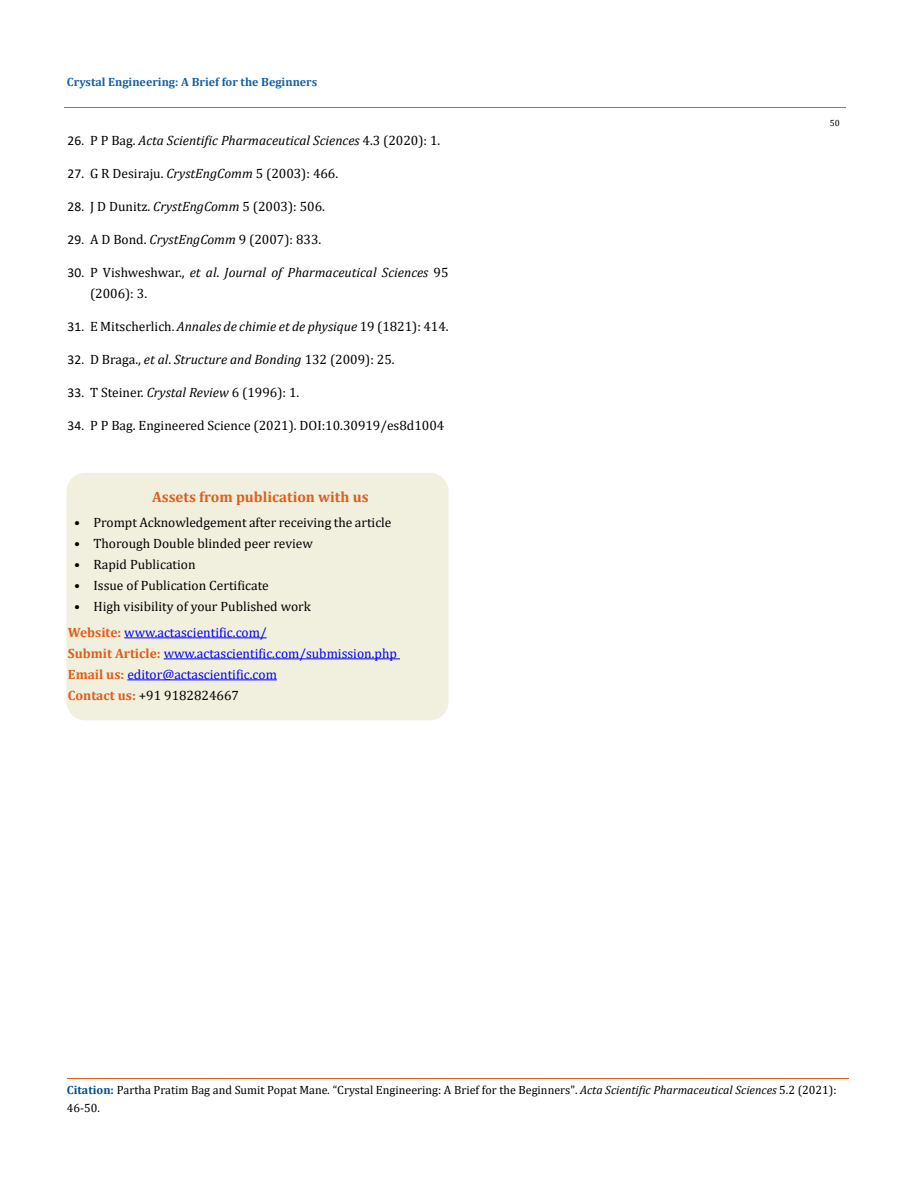
<style>
.page{position:relative;width:917px;height:1188px;background:#fff}
.page>*{position:absolute;margin:0;border:0;box-sizing:border-box;transform-origin:0 0}
.t1{font:700 15px "Cambria";color:#e05d1a}
.t2{font:13.5px "Cambria";color:#000}
.t3{font:italic 13.5px/21px "Cambria";color:#000}
.t4{font:13.5px/21px "Cambria";color:#00f}
.t5{font:12px/18px "Cambria";color:#000}
.t6{font:700 12px "Cambria";color:#1560a6}
.t7{font:9px "Cambria";color:#000}
.s1{font-family:"Calibri";font-style:normal}
.s2{font-style:normal}
.s3{font-family:"Calibri"}
.s4{font-style:italic}
.s5{font-weight:700;color:#e05d1a}
.s6{color:#000}
.s7{font-weight:700;color:#035089}
</style>
<div class="page">
<hr style="left:64px;top:108px;width:781px;height:1px;background:#e05d1a">
<hr style="left:67px;top:1078px;width:781px;height:1px;background:#e05d1a">
<div style="left:67px;top:474px;width:381px;height:246px;background:#f1f0de;border-radius:18px"></div>
<div style="left:66px;top:473px;width:382px;height:247px;border:2px solid #f1f0de;border-radius:18px"></div>
<hr style="left:124px;top:637px;width:143px;height:1px;background:#00f">
<hr style="left:164px;top:658px;width:236px;height:1px;background:#00f">
<hr style="left:127px;top:679px;width:150px;height:1px;background:#00f">
<p class="t6" style="left:67px;top:73px;width:252px">Crystal Engineering: A Brief for the Beginners</p>
<p class="t3" style="left:68px;top:130px;width:374px"><span class="s1">26.</span> <span class="s2">P P Bag.</span> Acta Scientific Pharmaceutical Sciences <span class="s2">4.3 (2020): 1.</span></p>
<p class="t2" style="left:68px;top:166px;width:272px"><span class="s3">27.</span> G R Desiraju. <span class="s4">CrystEngComm</span> 5 (2003): 466.</p>
<p class="t2" style="left:68px;top:199px;width:259px"><span class="s3">28.</span> J D Dunitz. <span class="s4">CrystEngComm</span> 5 (2003): 506.</p>
<p class="t2" style="left:68px;top:232px;width:255px"><span class="s3">29.</span> A D Bond. <span class="s4">CrystEngComm</span> 9 (2007): 833.</p>
<p class="t3" style="left:90px;top:262px;width:360px;text-indent:-23px"><span class="s1">30.</span> <span class="s2">P Vishweshwar.,</span> et al<span class="s2">.</span> Journal of Pharmaceutical Sciences <span class="s2">95 (2006): 3.</span></p>
<p class="t2" style="left:68px;top:319px;width:382px"><span class="s3">31.</span> E Mitscherlich. <span class="s4">Annales de chimie et de physique</span> 19 (1821): 414.</p>
<p class="t3" style="left:68px;top:349px;width:328px"><span class="s1">32.</span> <span class="s2">D Braga.,</span> et al<span class="s2">.</span> Structure and Bonding <span class="s2">132 (2009): 25.</span></p>
<p class="t2" style="left:68px;top:385px;width:233px"><span class="s3">33.</span> T Steiner. <span class="s4">Crystal Review</span> 6 (1996): 1.</p>
<p class="t2" style="left:68px;top:418px;width:378px"><span class="s3">34.</span> P P Bag. Engineered Science (2021). DOI:10.30919/es8d1004</p>
<p class="t1" style="left:152px;top:486px;width:218px">Assets from publication with us</p>
<p class="t2" style="left:74px;top:515px;width:319px">• Prompt Acknowledgement after receiving the article</p>
<p class="t2" style="left:74px;top:536px;width:240px">• Thorough Double blinded peer review</p>
<p class="t2" style="left:74px;top:557px;width:123px">• Rapid Publication</p>
<p class="t2" style="left:74px;top:578px;width:196px">• Issue of Publication Certificate</p>
<p class="t2" style="left:74px;top:599px;width:238px">• High visibility of your Published work</p>
<p class="t4" style="left:68px;top:622px;width:330px"><span class="s5">Website:</span> www.actascientific.com/<br><span class="s5">Submit Article:</span> www.actascientific.com/submission.php <span class="s5">Email us:</span> editor@actascientific.com<br><span class="s5">Contact us:</span> <span class="s6">+91 9182824667</span></p>
<p class="t7" style="left:829px;top:118px;width:11px">50</p>
<p class="t5" style="left:67px;top:1081px;width:771px"><span class="s7">Citation:</span> Partha Pratim Bag and Sumit Popat Mane<span class="s4">.</span> “Crystal Engineering: A Brief for the Beginners". <span class="s4">Acta Scientific Pharmaceutical Sciences</span> 5.2 (2021):<br>46-50.</p>
</div>
